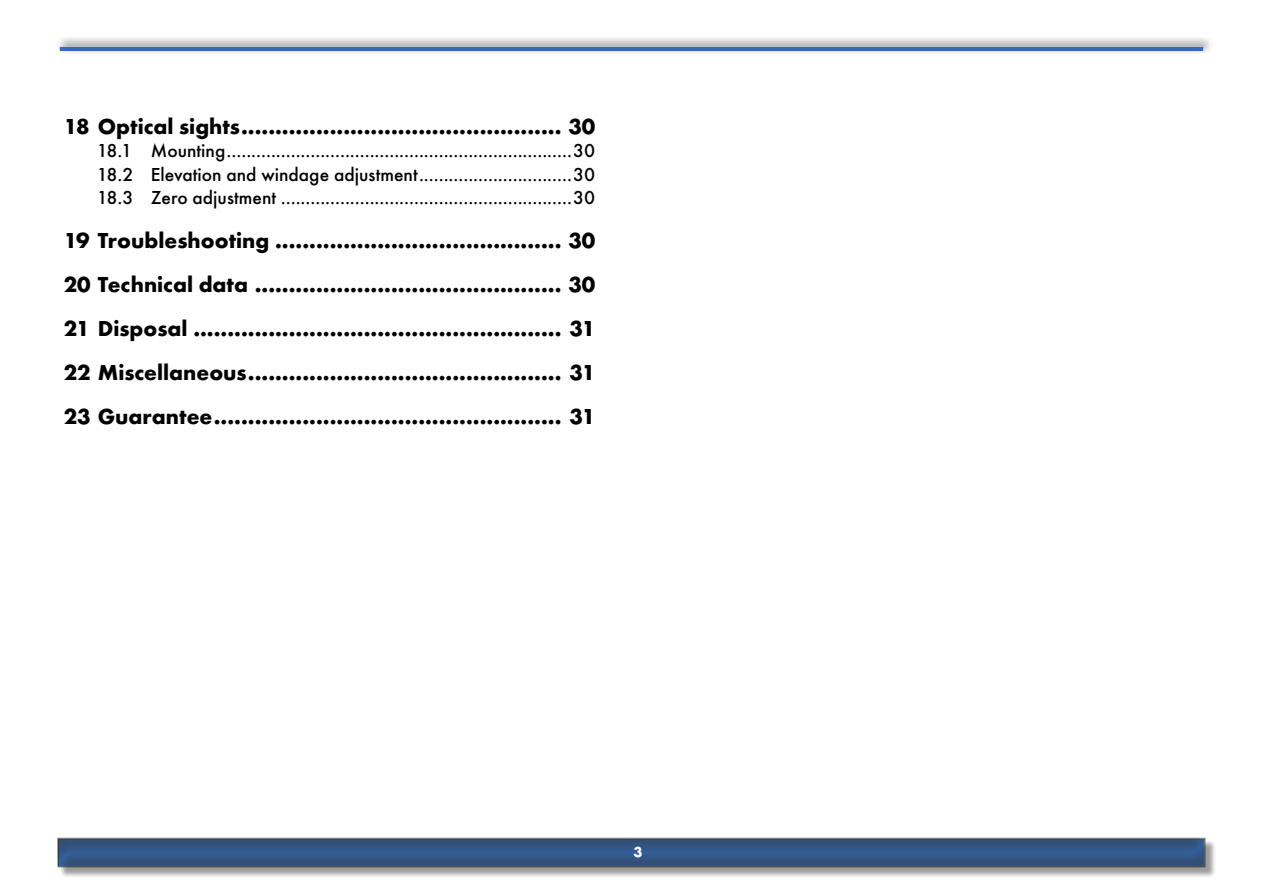
<style>
.page{position:relative;width:1263px;height:893px;background:#fff}
.page>*{position:absolute;margin:0;border:0;box-sizing:border-box;transform-origin:0 0}
.t1{font:700 22.5px/44px "Futura T";color:#000;text-align:justify}
.t2{font:500 19.5px/23.4px "Futura T";color:#000;text-align:justify}
.t3{font:700 15px "Futura T";color:#fff}
</style>
<div class="page">
<div style="left:59px;top:839px;width:1157px;height:39px;background:#000;opacity:.49"></div>
<div style="left:57px;top:836px;width:1149px;height:32px;background:#fff;opacity:.45"></div>
<div style="left:54px;top:36px;width:1160px;height:20px;background:#000;opacity:.74"></div>
<div style="left:59px;top:45px;width:1146px;height:6px;background:#fff;opacity:.44"></div>
<p class="t1" style="left:64px;top:104px;width:533px">18 Optical sights............................................... 30</p>
<p class="t2" style="left:97px;top:139px;width:500px">18.1 Mounting......................................................................30<br>18.2 Elevation and windage adjustment...............................30<br>18.3 Zero adjustment ...........................................................30</p>
<p class="t1" style="left:64px;top:218px;width:533px">19 Troubleshooting .......................................... 30<br>20 Technical data ............................................. 30<br>21 Disposal ...................................................... 31<br>22 Miscellaneous.............................................. 31<br>23 Guarantee................................................... 31</p>
<p class="t3" style="left:633px;top:844px;width:10px">3</p>
</div>
